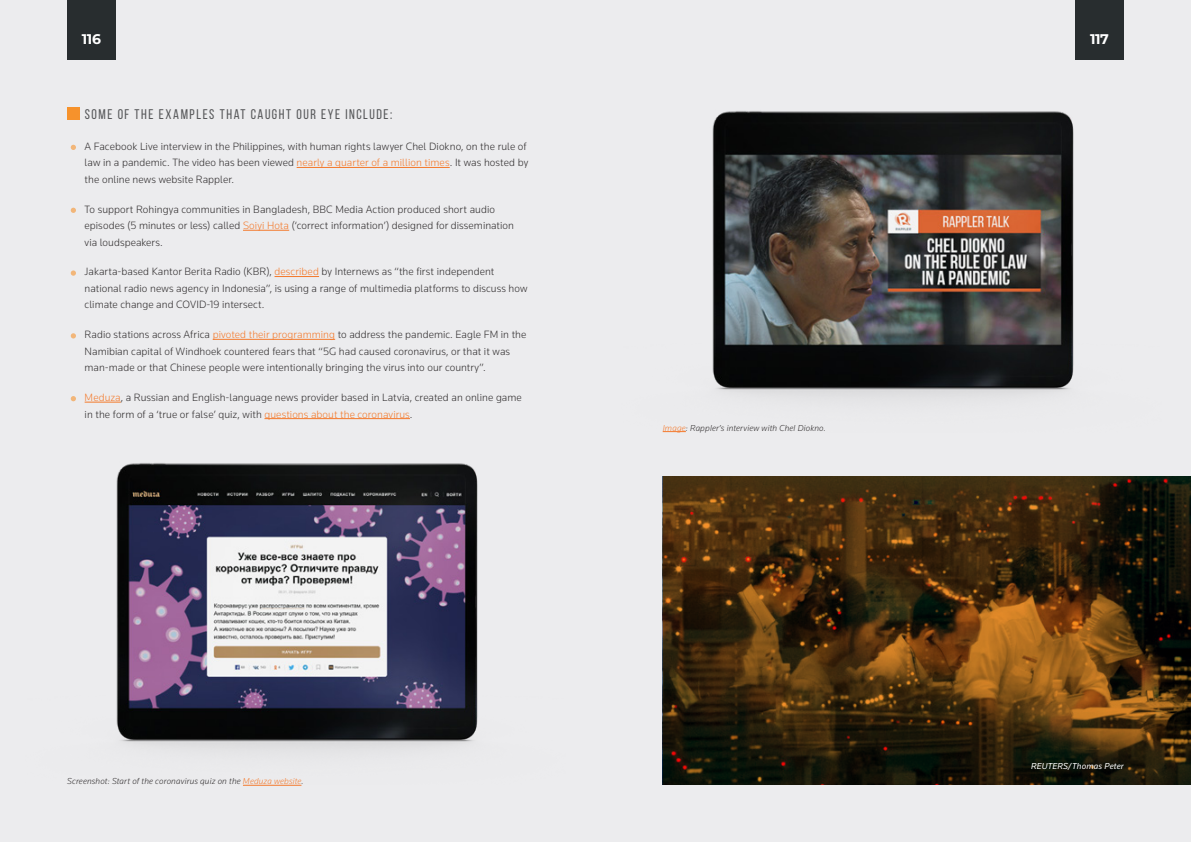
<style>
.page{position:relative;width:1191px;height:842px;background:#ececee}
.page>*{position:absolute;margin:0;border:0;box-sizing:border-box;transform-origin:0 0}
.t1{font:14px "Bebas Neue";letter-spacing:.11em;color:#57585a}
.t2{font:700 14px "Montserrat";letter-spacing:-.03em;color:#fff}
.t3{font:300 11px/16.5px "Knowledge";letter-spacing:.005em;color:#2e2b2c}
.t4{font:italic 300 9px "Knowledge";letter-spacing:.015em;color:#2e2b2c}
.t5{font:italic 9px "Knowledge";letter-spacing:.01em;color:#fff}
.s1{color:#f4792a}
.s2{color:#f4792c}
</style>
<div class="page">
<div style="left:67px;top:0;width:49px;height:60px;background:#282d2f"></div>
<div style="left:1075px;top:0;width:48px;height:60px;background:#282d2f"></div>
<div style="left:67px;top:108px;width:13px;height:12px;background:#f6922c"></div>
<hr style="left:297px;top:167px;width:153px;height:1px;background:#f4792a">
<svg style="left:71px;top:145px;width:5px;height:5px"></svg>
<svg style="left:71px;top:208px;width:5px;height:5px"></svg>
<hr style="left:243px;top:230px;width:46px;height:1px;background:#f4792a">
<svg style="left:71px;top:270px;width:5px;height:6px"></svg>
<hr style="left:274px;top:276px;width:45px;height:1px;background:#f4792a">
<svg style="left:71px;top:333px;width:5px;height:5px"></svg>
<hr style="left:213px;top:339px;width:122px;height:1px;background:#f4792a">
<svg style="left:71px;top:396px;width:5px;height:5px"></svg>
<hr style="left:85px;top:402px;width:36px;height:1px;background:#f4792a">
<hr style="left:264px;top:418px;width:146px;height:1px;background:#f4792a">
<img style="left:116px;top:463px;width:362px;height:286px">
<hr style="left:243px;top:785px;width:58px;height:1px;background:#f4792c">
<svg style="left:662px;top:476px;width:529px;height:308px;background:#432c0e"></svg>
<img style="left:712px;top:111px;width:362px;height:286px">
<svg style="left:662px;top:431px;width:24px;height:1px"></svg>
<p class="t2" style="left:82px;top:29px;width:21px">116</p>
<p class="t2" style="left:1090px;top:29px;width:20px">117</p>
<p class="t1" style="left:85px;top:106px;width:309px">SOME OF THE EXAMPLES THAT CAUGHT OUR EYE INCLUDE:</p>
<p class="t3" style="left:85px;top:138px;width:445px">A Facebook Live interview in the Philippines, with human rights lawyer Chel Diokno, on the rule of law in a pandemic. The video has been viewed <span class="s1">nearly a quarter of a million times</span>. It was hosted by the online news website Rappler.</p>
<p class="t3" style="left:85px;top:201px;width:431px">To support Rohingya communities in Bangladesh, BBC Media Action produced short audio episodes (5 minutes or less) called <span class="s1">Soiyi Hota</span> (‘correct information’) designed for dissemination via loudspeakers.</p>
<p class="t3" style="left:85px;top:263px;width:444px">Jakarta-based Kantor Berita Radio (KBR), <span class="s1">described</span> by Internews as “the first independent national radio news agency in Indonesia”, is using a range of multimedia platforms to discuss how climate change and COVID-19 intersect.</p>
<p class="t3" style="left:85px;top:326px;width:443px">Radio stations across Africa <span class="s1">pivoted their programming</span> to address the pandemic. Eagle FM in the<br>Namibian capital of Windhoek countered fears that “5G had caused coronavirus, or that it was man-made or that Chinese people were intentionally bringing the virus into our country”.</p>
<p class="t3" style="left:85px;top:389px;width:439px"><span class="s1">Meduza</span>, a Russian and English-language news provider based in Latvia, created an online game in the form of a ‘true or false’ quiz, with <span class="s1">questions about the coronavirus</span>.</p>
<p class="t4" style="left:662px;top:422px;width:165px"><span class="s2">Image</span>: Rappler’s interview with Chel Diokno.</p>
<p class="t4" style="left:67px;top:776px;width:238px">Screenshot: Start of the coronavirus quiz on the <span class="s2">Meduza website</span>.</p>
<p class="t5" style="left:1031px;top:760px;width:94px">REUTERS/Thomas Peter</p>
</div>
